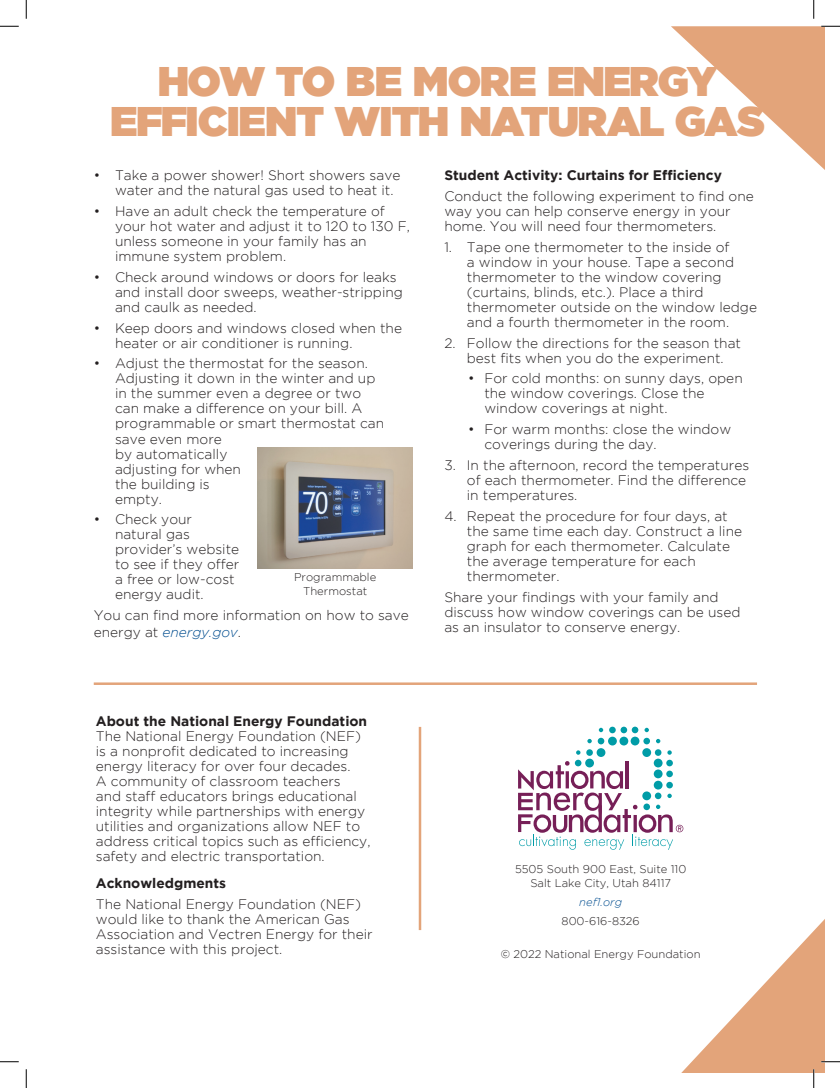
<style>
.page{position:relative;width:840px;height:1088px;background:#fff}
.page>*{position:absolute;margin:0;border:0;box-sizing:border-box;transform-origin:0 0}
.t1{font:41.25px/40px "Gotham Ultra";letter-spacing:-.04em;color:#e3a47a;text-align:center}
.t2{font:300 13.75px/15px "Gotham";color:#231f20}
.small_header{font:700 13.75px "Gotham";color:#231f20}
.ParaStyle27__Leading{font:300 11.25px "Gotham";color:#231f20}
.ParaStyle26__Leading{font:300 11.25px "Gotham";color:#231f20}
.Cap{font:300 11.25px/13.5px "Gotham";color:#231f20;text-align:center}
.ParaStyle28__Leading{font:300 11.25px "Gotham";color:#231f20}
.ParaStyle27__Leading-2{font:italic 300 11.25px "Gotham";color:#004d8f}
.s1{font-style:italic;color:#004d8f}
</style>
<div class="page">
<img style="left:258px;top:447px;width:154px;height:122px">
<hr style="left:94px;top:682px;width:663px;height:3px;background:#e3a47a">
<hr style="left:419px;top:727px;width:2px;height:203px;background:#e3a47a">
<svg style="left:585px;top:758px;width:9px;height:9px"></svg>
<svg style="left:654px;top:758px;width:9px;height:9px"></svg>
<div style="left:586px;top:749px;width:7px;height:7px;background:#009ca7;border-radius:50%"></div>
<div style="left:597px;top:748px;width:8px;height:9px;background:#009ca7;border-radius:50%"></div>
<div style="left:642px;top:748px;width:9px;height:9px;background:#009ca7;border-radius:50%"></div>
<div style="left:655px;top:749px;width:6px;height:7px;background:#009ca7;border-radius:50%"></div>
<svg style="left:587px;top:739px;width:5px;height:4px"></svg>
<svg style="left:599px;top:727px;width:4px;height:5px"></svg>
<svg style="left:645px;top:727px;width:4px;height:5px"></svg>
<svg style="left:667px;top:750px;width:5px;height:4px"></svg>
<svg style="left:576px;top:750px;width:5px;height:4px"></svg>
<div style="left:598px;top:737px;width:6px;height:7px;background:#009ca7;border-radius:50%"></div>
<div style="left:608px;top:736px;width:9px;height:9px;background:#009ca7;border-radius:50%"></div>
<div style="left:619px;top:736px;width:9px;height:9px;background:#009ca7;border-radius:50%"></div>
<div style="left:643px;top:737px;width:7px;height:7px;background:#009ca7;border-radius:50%"></div>
<svg style="left:656px;top:739px;width:4px;height:4px"></svg>
<div style="left:609px;top:726px;width:7px;height:7px;background:#009ca7;border-radius:50%"></div>
<div style="left:621px;top:726px;width:6px;height:7px;background:#009ca7;border-radius:50%"></div>
<div style="left:631px;top:736px;width:8px;height:9px;background:#009ca7;border-radius:50%"></div>
<div style="left:632px;top:726px;width:6px;height:7px;background:#009ca7;border-radius:50%"></div>
<svg style="left:518px;top:761px;width:165px;height:88px"></svg>
<svg style="left:0;top:25px;width:19px;height:2px"></svg>
<svg style="left:671px;top:25px;width:169px;height:145px"></svg>
<svg style="left:0;top:1061px;width:19px;height:1px"></svg>
<svg style="left:25px;top:0;width:2px;height:19px"></svg>
<svg style="left:25px;top:1069px;width:2px;height:19px"></svg>
<svg style="left:813px;top:0;width:2px;height:19px"></svg>
<svg style="left:681px;top:919px;width:159px;height:169px"></svg>
<p class="t1" style="left:110px;top:60px;width:656px">HOW TO BE MORE ENERGY<br>EFFICIENT WITH NATURAL GAS</p>
<p class="t2" style="left:115px;top:167px;width:287px;text-indent:-21px">• Take a power shower! Short showers save water and the natural gas used to heat it.</p>
<p class="t2" style="left:115px;top:203px;width:297px;text-indent:-21px">• Have an adult check the temperature of your hot water and adjust it to 120 to 130 F, unless someone in your family has an immune system problem.</p>
<p class="t2" style="left:115px;top:269px;width:289px;text-indent:-21px">• Check around windows or doors for leaks and install door sweeps, weather-stripping and caulk as needed.</p>
<p class="t2" style="left:115px;top:320px;width:289px;text-indent:-21px">• Keep doors and windows closed when the heater or air conditioner is running.</p>
<p class="t2" style="left:115px;top:356px;width:271px;text-indent:-21px">• Adjust the thermostat for the season.<br>Adjusting it down in the winter and up in the summer even a degree or two can make a difference on your bill. A programmable or smart thermostat can save even more<br>by automatically<br>adjusting for when<br>the building is<br>empty.</p>
<p class="t2" style="left:115px;top:512px;width:126px;text-indent:-21px">• Check your natural gas provider’s website to see if they offer a free or low-cost energy audit.</p>
<p class="t2" style="left:94px;top:607px;width:317px;line-height:16.2px">You can find more information on how to save energy at <span class="s1">energy.gov</span>.</p>
<p class="Cap" style="left:294px;top:570px;width:84px">Programmable<br>Thermostat</p>
<p class="small_header" style="left:96px;top:712px;width:273px">About the National Energy Foundation</p>
<p class="t2" style="left:96px;top:728px;width:276px">The National Energy Foundation (NEF) is a nonprofit dedicated to increasing energy literacy for over four decades.<br>A community of classroom teachers<br>and staff educators brings educational integrity while partnerships with energy utilities and organizations allow NEF to address critical topics such as efficiency, safety and electric transportation.</p>
<p class="small_header" style="left:96px;top:875px;width:132px">Acknowledgments</p>
<p class="t2" style="left:96px;top:896px;width:278px">The National Energy Foundation (NEF) would like to thank the American Gas Association and Vectren Energy for their assistance with this project.</p>
<p class="small_header" style="left:444px;top:167px;width:279px">Student Activity: Curtains for Efficiency</p>
<p class="t2" style="left:444px;top:188px;width:311px">Conduct the following experiment to find one way you can help conserve energy in your home. You will need four thermometers.</p>
<p class="t2" style="left:467px;top:239px;width:292px;text-indent:-22px">1. Tape one thermometer to the inside of<br>a window in your house. Tape a second thermometer to the window covering (curtains, blinds, etc.). Place a third thermometer outside on the window ledge and a fourth thermometer in the room.</p>
<p class="t2" style="left:444px;top:335px;width:298px;text-align:center">2. Follow the directions for the season that best fits when you do the experiment.</p>
<p class="t2" style="left:484px;top:371px;width:260px;text-indent:-16px">• For cold months: on sunny days, open the window coverings. Close the window coverings at night.</p>
<p class="t2" style="left:484px;top:422px;width:248px;text-indent:-16px">• For warm months: close the window coverings during the day.</p>
<p class="t2" style="left:467px;top:457px;width:284px;text-indent:-22px">3. In the afternoon, record the temperatures of each thermometer. Find the difference in temperatures.</p>
<p class="t2" style="left:467px;top:508px;width:277px;text-indent:-22px">4. Repeat the procedure for four days, at the same time each day. Construct a line graph for each thermometer. Calculate the average temperature for each thermometer.</p>
<p class="t2" style="left:444px;top:589px;width:298px">Share your findings with your family and discuss how window coverings can be used as an insulator to conserve energy.</p>
<p class="ParaStyle26__Leading" style="left:515px;top:863px;width:173px">5505 South 900 East, Suite 110</p>
<p class="ParaStyle27__Leading" style="left:530px;top:876px;width:142px">Salt Lake City, Utah 84117</p>
<p class="ParaStyle27__Leading-2" style="left:579px;top:895px;width:44px">nef1.org</p>
<p class="ParaStyle28__Leading" style="left:562px;top:915px;width:80px">800-616-8326</p>
<p class="ParaStyle27__Leading" style="left:501px;top:948px;width:201px">© 2022 National Energy Foundation</p>
</div>
